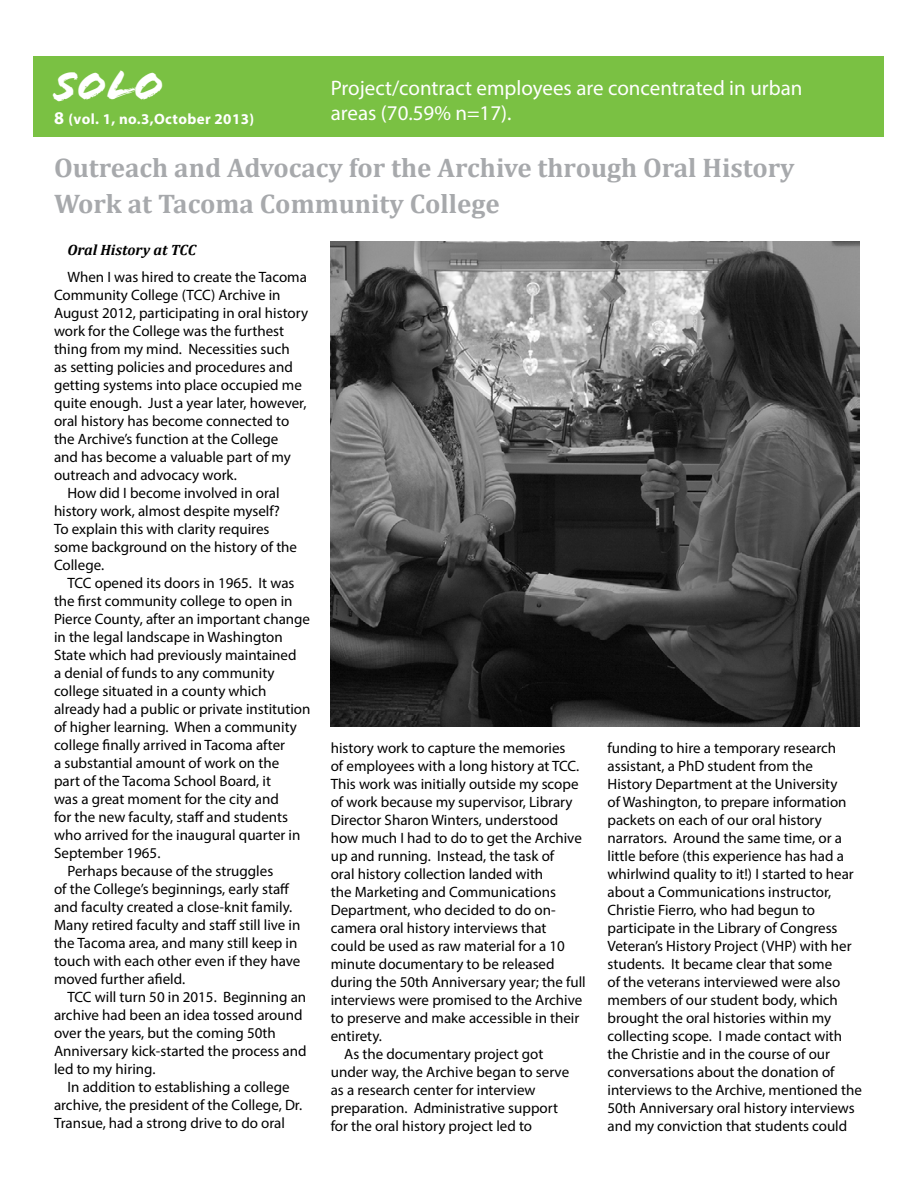
<style>
.page{position:relative;width:918px;height:1188px;background:#fff}
.page>*{position:absolute;margin:0;border:0;box-sizing:border-box;transform-origin:0 0}
.t1{font:45px "Flood Std";color:#fff}
.t2{font:700 27px/36px "Cambria";color:#a7a9ac}
.t3{font:21px/25.2px "Myriad Pro";color:#fff}
.t4{font:15px/18px "Myriad Pro";color:#000}
.t5{font:700 15px "Myriad Pro";letter-spacing:.025em;color:#fff}
.t6{font:italic 700 15px "Cambria";color:#000}
.s1{font-size:18px}
</style>
<div class="page">
<div style="left:34px;top:56px;width:850px;height:81px;background:#7ac143"></div>
<img style="left:331px;top:242px;width:529px;height:484px">
<h1 class="t1" style="left:54px;top:60px;width:111px">SOLO</h1>
<p class="t5" style="left:54px;top:109px;width:202px"><span class="s1">8</span> (vol. 1, no.3,October 2013)</p>
<h3 class="t3" style="left:331px;top:75px;width:473px">Project/contract employees are concentrated in urban areas (70.59% n=17).</h3>
<h2 class="t2" style="left:54px;top:148px;width:742px">Outreach and Advocacy for the Archive through Oral History<br>Work at Tacoma Community College</h2>
<p class="t6" style="left:68px;top:239px;width:130px">Oral History at TCC</p>
<p class="t4" style="left:68px;top:267px;width:241px">When I was hired to create the Tacoma</p>
<p class="t4" style="left:54px;top:285px;width:228px">Community College (TCC) Archive in</p>
<p class="t4" style="left:54px;top:303px;width:256px">August 2012, participating in oral history</p>
<p class="t4" style="left:54px;top:321px;width:232px">work for the College was the furthest</p>
<p class="t4" style="left:54px;top:339px;width:237px">thing from my mind. Necessities such</p>
<p class="t4" style="left:54px;top:357px;width:240px">as setting policies and procedures and</p>
<p class="t4" style="left:54px;top:375px;width:249px">getting systems into place occupied me</p>
<p class="t4" style="left:54px;top:393px;width:254px">quite enough. Just a year later, however,</p>
<p class="t4" style="left:54px;top:411px;width:237px">oral history has become connected to</p>
<p class="t4" style="left:54px;top:429px;width:226px">the Archive’s function at the College</p>
<p class="t4" style="left:54px;top:447px;width:238px">and has become a valuable part of my</p>
<p class="t4" style="left:54px;top:465px;width:184px">outreach and advocacy work.</p>
<p class="t4" style="left:68px;top:483px;width:214px">How did I become involved in oral</p>
<p class="t4" style="left:54px;top:501px;width:227px">history work, almost despite myself?</p>
<p class="t4" style="left:54px;top:519px;width:217px">To explain this with clarity requires</p>
<p class="t4" style="left:54px;top:537px;width:245px">some background on the history of the</p>
<p class="t4" style="left:54px;top:555px;width:52px">College.</p>
<p class="t4" style="left:68px;top:573px;width:229px">TCC opened its doors in 1965. It was</p>
<p class="t4" style="left:54px;top:591px;width:240px">the first community college to open in</p>
<p class="t4" style="left:54px;top:609px;width:258px">Pierce County, after an important change</p>
<p class="t4" style="left:54px;top:627px;width:230px">in the legal landscape in Washington</p>
<p class="t4" style="left:54px;top:645px;width:244px">State which had previously maintained</p>
<p class="t4" style="left:54px;top:663px;width:222px">a denial of funds to any community</p>
<p class="t4" style="left:54px;top:681px;width:214px">college situated in a county which</p>
<p class="t4" style="left:54px;top:699px;width:258px">already had a public or private institution</p>
<p class="t4" style="left:54px;top:717px;width:244px">of higher learning. When a community</p>
<p class="t4" style="left:54px;top:735px;width:233px">college finally arrived in Tacoma after</p>
<p class="t4" style="left:54px;top:753px;width:227px">a substantial amount of work on the</p>
<p class="t4" style="left:54px;top:771px;width:219px">part of the Tacoma School Board, it</p>
<p class="t4" style="left:54px;top:789px;width:226px">was a great moment for the city and</p>
<p class="t4" style="left:54px;top:807px;width:236px">for the new faculty, staff and students</p>
<p class="t4" style="left:54px;top:825px;width:248px">who arrived for the inaugural quarter in</p>
<p class="t4" style="left:54px;top:843px;width:108px">September 1965.</p>
<p class="t4" style="left:68px;top:861px;width:207px">Perhaps because of the struggles</p>
<p class="t4" style="left:54px;top:879px;width:237px">of the College’s beginnings, early staff</p>
<p class="t4" style="left:54px;top:897px;width:240px">and faculty created a close-knit family.</p>
<p class="t4" style="left:54px;top:915px;width:248px">Many retired faculty and staff still live in</p>
<p class="t4" style="left:54px;top:933px;width:245px">the Tacoma area, and many still keep in</p>
<p class="t4" style="left:54px;top:951px;width:248px">touch with each other even if they have</p>
<p class="t4" style="left:54px;top:969px;width:133px">moved further afield.</p>
<p class="t4" style="left:68px;top:987px;width:240px">TCC will turn 50 in 2015. Beginning an</p>
<p class="t4" style="left:54px;top:1005px;width:250px">archive had been an idea tossed around</p>
<p class="t4" style="left:54px;top:1023px;width:223px">over the years, but the coming 50th</p>
<p class="t4" style="left:54px;top:1041px;width:254px">Anniversary kick-started the process and</p>
<p class="t4" style="left:54px;top:1059px;width:103px">led to my hiring.</p>
<p class="t4" style="left:68px;top:1077px;width:224px">In addition to establishing a college</p>
<p class="t4" style="left:54px;top:1095px;width:250px">archive, the president of the College, Dr.</p>
<p class="t4" style="left:54px;top:1113px;width:233px">Transue, had a strong drive to do oral</p>
<p class="t4" style="left:331px;top:739px;width:236px">history work to capture the memories</p>
<p class="t4" style="left:331px;top:757px;width:250px">of employees with a long history at TCC.</p>
<p class="t4" style="left:331px;top:775px;width:249px">This work was initially outside my scope</p>
<p class="t4" style="left:331px;top:793px;width:243px">of work because my supervisor, Library</p>
<p class="t4" style="left:331px;top:811px;width:229px">Director Sharon Winters, understood</p>
<p class="t4" style="left:331px;top:829px;width:253px">how much I had to do to get the Archive</p>
<p class="t4" style="left:331px;top:847px;width:225px">up and running. Instead, the task of</p>
<p class="t4" style="left:331px;top:865px;width:214px">oral history collection landed with</p>
<p class="t4" style="left:331px;top:883px;width:227px">the Marketing and Communications</p>
<p class="t4" style="left:331px;top:901px;width:226px">Department, who decided to do on-</p>
<p class="t4" style="left:331px;top:919px;width:217px">camera oral history interviews that</p>
<p class="t4" style="left:331px;top:937px;width:236px">could be used as raw material for a 10</p>
<p class="t4" style="left:331px;top:955px;width:225px">minute documentary to be released</p>
<p class="t4" style="left:331px;top:973px;width:257px">during the 50th Anniversary year; the full</p>
<p class="t4" style="left:331px;top:991px;width:253px">interviews were promised to the Archive</p>
<p class="t4" style="left:331px;top:1009px;width:250px">to preserve and make accessible in their</p>
<p class="t4" style="left:331px;top:1027px;width:53px">entirety.</p>
<p class="t4" style="left:344px;top:1045px;width:201px">As the documentary project got</p>
<p class="t4" style="left:331px;top:1063px;width:240px">under way, the Archive began to serve</p>
<p class="t4" style="left:331px;top:1081px;width:206px">as a research center for interview</p>
<p class="t4" style="left:331px;top:1099px;width:229px">preparation. Administrative support</p>
<p class="t4" style="left:331px;top:1117px;width:203px">for the oral history project led to</p>
<p class="t4" style="left:608px;top:739px;width:256px">funding to hire a temporary research assistant, a PhD student from the<br>History Department at the University<br>of Washington, to prepare information packets on each of our oral history narrators. Around the same time, or a little before (this experience has had a whirlwind quality to it!) I started to hear about a Communications instructor, Christie Fierro, who had begun to participate in the Library of Congress Veteran’s History Project (VHP) with her students. It became clear that some<br>of the veterans interviewed were also members of our student body, which brought the oral histories within my collecting scope. I made contact with the Christie and in the course of our conversations about the donation of interviews to the Archive, mentioned the 50th Anniversary oral history interviews and my conviction that students could</p>
</div>
